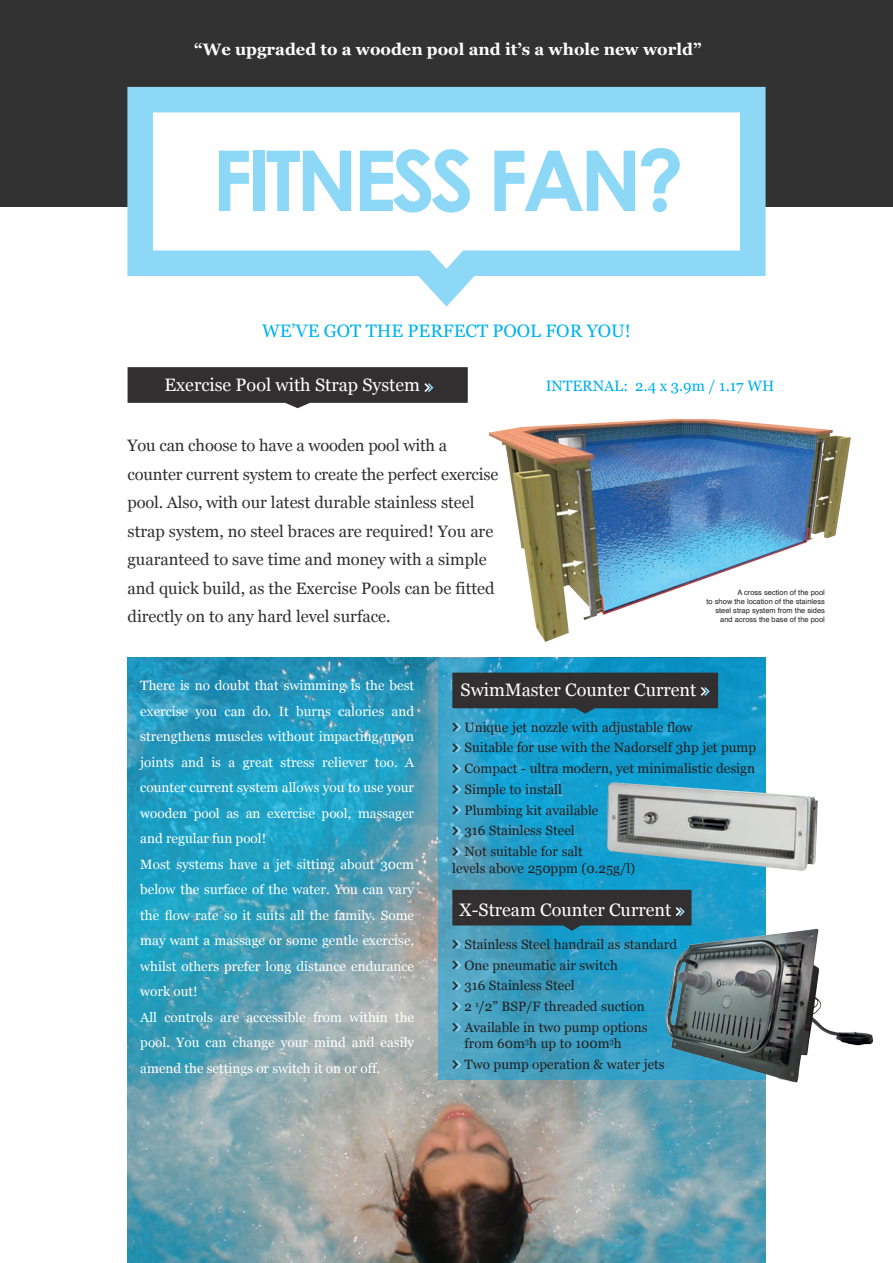
<style>
.page{position:relative;width:893px;height:1263px;background:#fff}
.page>*{position:absolute;margin:0;border:0;box-sizing:border-box;transform-origin:0 0}
.t1{font:700 84px "Century Gothic";letter-spacing:-.06em;color:#8dd7f7}
.t2{font:18px "Georgia";color:#fff}
.t3{font:18px "Georgia";color:#00b3ef}
.t4{font:16.5px/28.5px "Georgia";color:#312f30}
.t5{font:700 16.5px "Georgia";color:#fff}
.t6{font:15px "Georgia";color:#00aeef}
.t7{font:13.5px/25.5px "Georgia";color:#fff}
.t8{font:13.5px/20.7px "Georgia";color:#231f20}
.t9{font:7.5px/9px "Helvetica";color:#231f20;text-align:right}
</style>
<div class="page">
<img style="left:127px;top:658px;width:639px;height:605px">
<svg style="left:438px;top:658px;width:328px;height:422px;background:#299ec8"></svg>
<div style="left:0;top:0;width:893px;height:206px;background:#333233"></div>
<svg style="left:115px;top:86px;width:663px;height:221px"></svg>
<svg style="left:128px;top:367px;width:340px;height:41px;background:#4b494a"></svg>
<img style="left:488px;top:418px;width:363px;height:224px">
<svg style="left:452px;top:673px;width:266px;height:41px;background:#2e3e46"></svg>
<svg style="left:452px;top:722px;width:9px;height:10px"></svg>
<svg style="left:452px;top:743px;width:9px;height:9px"></svg>
<svg style="left:452px;top:764px;width:9px;height:9px"></svg>
<svg style="left:452px;top:785px;width:9px;height:9px"></svg>
<svg style="left:452px;top:805px;width:9px;height:10px"></svg>
<svg style="left:452px;top:826px;width:9px;height:9px"></svg>
<svg style="left:452px;top:847px;width:9px;height:9px"></svg>
<svg style="left:452px;top:890px;width:239px;height:41px;background:#303c41"></svg>
<svg style="left:452px;top:940px;width:9px;height:9px"></svg>
<svg style="left:452px;top:960px;width:9px;height:9px"></svg>
<svg style="left:452px;top:981px;width:9px;height:9px"></svg>
<svg style="left:452px;top:1002px;width:9px;height:9px"></svg>
<svg style="left:452px;top:1023px;width:9px;height:9px"></svg>
<svg style="left:452px;top:1060px;width:9px;height:9px"></svg>
<img style="left:659px;top:922px;width:215px;height:167px">
<img style="left:607px;top:782px;width:211px;height:89px">
<p class="t5" style="left:194px;top:37px;width:509px">“We upgraded to a wooden pool and it’s a whole new world”</p>
<h1 class="t1" style="left:212px;top:117px;width:474px">FITNESS FAN?</h1>
<h2 class="t3" style="left:262px;top:317px;width:370px">WE’VE GOT THE PERFECT POOL FOR YOU!</h2>
<h2 class="t2" style="left:164px;top:371px;width:257px">Exercise Pool with Strap System</h2>
<p class="t4" style="left:128px;top:430px;width:372px">You can choose to have a wooden pool with a counter current system to create the perfect exercise pool. Also, with our latest durable stainless steel strap system, no steel braces are required! You are guaranteed to save time and money with a simple and quick build, as the Exercise Pools can be fitted directly on to any hard level surface.</p>
<p class="t6" style="left:546px;top:375px;width:230px">INTERNAL: 2.4 x 3.9m / 1.17 WH</p>
<p class="t9" style="left:707px;top:588px;width:120px">A cross section of the pool<br>to show the location of the stainless steel strap system from the sides and across the base of the pool</p>
<p class="t7" style="left:140px;top:672px;width:275px">There is no doubt that swimming is the best exercise you can do. It burns calories and strengthens muscles without impacting upon joints and is a great stress reliever too. A counter current system allows you to use your wooden pool as an exercise pool, massager and regular fun pool!<br>Most systems have a jet sitting about 30cm below the surface of the water. You can vary the flow rate so it suits all the family. Some may want a massage or some gentle exercise, whilst others prefer long distance endurance work out!<br>All controls are accessible from within the pool. You can change your mind and easily amend the settings or switch it on or off.</p>
<h2 class="t2" style="left:461px;top:677px;width:237px">SwimMaster Counter Current</h2>
<p class="t8" style="left:464px;top:716px;width:293px">Unique jet nozzle with adjustable flow<br>Suitable for use with the Nadorself 3hp jet pump<br>Compact - ultra modern, yet minimalistic design<br>Simple to install<br>Plumbing kit available<br>316 Stainless Steel<br>Not suitable for salt</p>
<p class="t8" style="left:452px;top:857px;width:185px">levels above 250ppm (0.25g/l)</p>
<h2 class="t2" style="left:459px;top:897px;width:214px">X-Stream Counter Current</h2>
<p class="t8" style="left:464px;top:933px;width:214px">Stainless Steel handrail as standard<br>One pneumatic air switch<br>316 Stainless Steel<br>2 <sup>1</sup>/2” BSP/F threaded suction<br>Available in two pump options</p>
<p class="t8" style="left:464px;top:1033px;width:202px">from 60m<sup>3</sup>h up to 100m<sup>3</sup>h<br>Two pump operation &amp; water jets</p>
</div>
